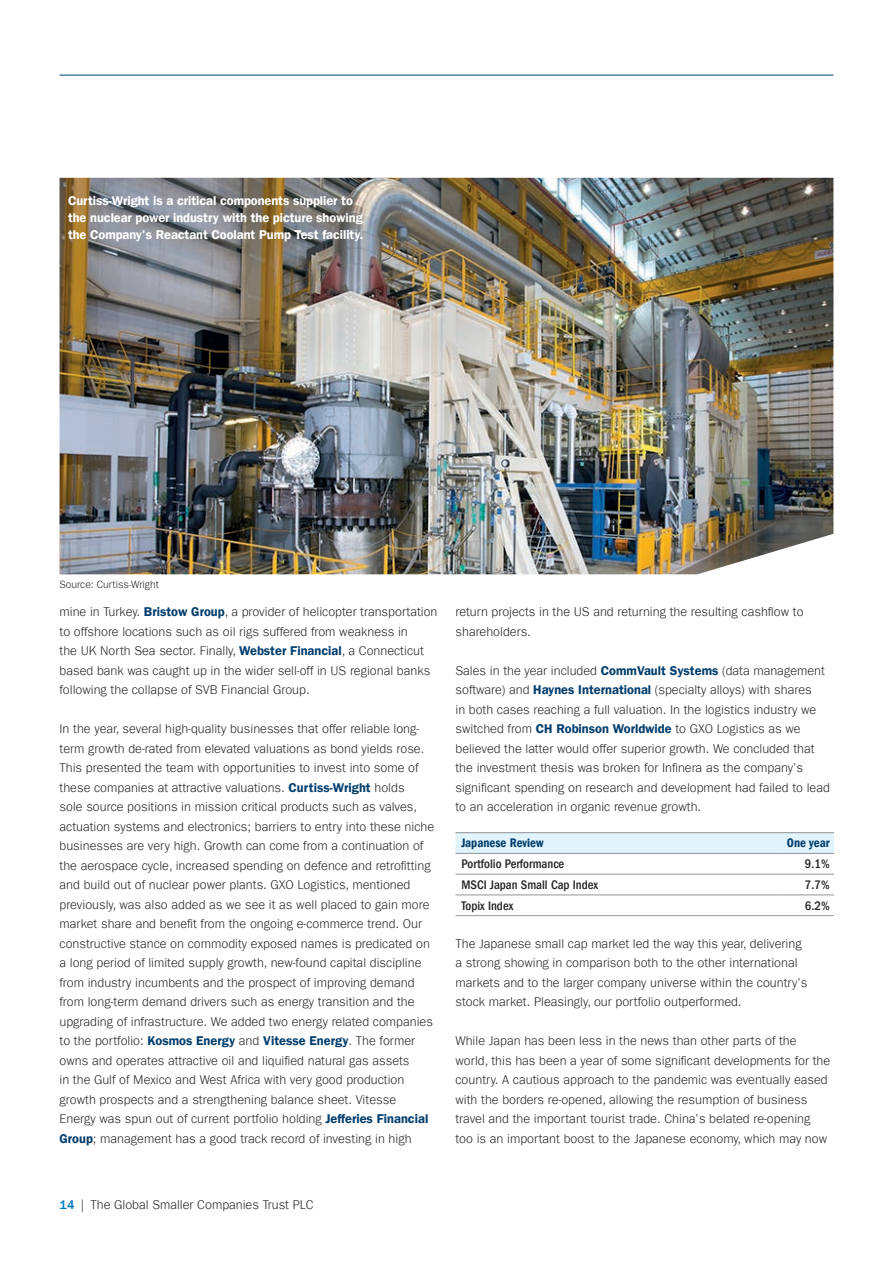
<style>
.page{position:relative;width:893px;height:1263px;background:#fff}
.page>*{position:absolute;margin:0;border:0;box-sizing:border-box;transform-origin:0 0}
.t1{font:300 12.75px/19.5px "ITC Frank Gofor Ameriprise";color:#231f20}
.t2{font:12.75px/16.8px "ITC Frank Gofor Ameriprise Dm";letter-spacing:-.005em;color:#fff}
.t3{font:500 condensed 12.75px "ITC Frank Gofor Ameriprise";color:#231f20}
.t4{font:12.75px "ITC Frank Gofor Ameriprise Dm Cn";color:#003d6d}
.t5{font:300 10.5px "ITC Frank Gofor Ameriprise";letter-spacing:-.005em;color:#231f20}
.s1{font-family:"ITC Frank Gofor Ameriprise Dm";font-weight:400;color:#003d6d}
.s2{font-weight:500;color:#0079c2}
</style>
<div class="page">
<hr style="left:60px;top:75px;width:773px;height:1px;background:#003d6d">
<svg style="left:455px;top:833px;width:379px;height:62px"></svg>
<hr style="left:455px;top:874px;width:328px;height:1px;background:#939598">
<hr style="left:783px;top:874px;width:51px;height:1px;background:#939598">
<hr style="left:455px;top:895px;width:328px;height:1px;background:#939598">
<hr style="left:783px;top:895px;width:51px;height:1px;background:#939598">
<hr style="left:455px;top:915px;width:328px;height:1px;background:#939598">
<hr style="left:783px;top:915px;width:51px;height:1px;background:#939598">
<hr style="left:455px;top:832px;width:328px;height:1px;background:#939598">
<hr style="left:783px;top:832px;width:51px;height:1px;background:#939598">
<hr style="left:455px;top:853px;width:328px;height:1px;background:#939598">
<hr style="left:783px;top:853px;width:51px;height:1px;background:#939598">
<img style="left:60px;top:178px;width:773px;height:396px">
<p class="t2" style="left:68px;top:193px;width:297px">Curtiss-Wright is a critical components supplier to the nuclear power industry with the picture showing the Company's Reactant Coolant Pump Test facility.</p>
<p class="t5" style="left:60px;top:579px;width:101px">Source: Curtiss-Wright</p>
<p class="t1" style="left:60px;top:602px;width:379px">mine in Turkey. <span class="s1">Bristow Group</span>, a provider of helicopter transportation to offshore locations such as oil rigs suffered from weakness in<br>the UK North Sea sector. Finally, <span class="s1">Webster Financial</span>, a Connecticut based bank was caught up in the wider sell-off in US regional banks following the collapse of SVB Financial Group.</p>
<p class="t1" style="left:60px;top:719px;width:376px">In the year, several high-quality businesses that offer reliable long&shy;term growth de-rated from elevated valuations as bond yields rose.<br>This presented the team with opportunities to invest into some of these companies at attractive valuations. <span class="s1">Curtiss-Wright</span> holds<br>sole source positions in mission critical products such as valves, actuation systems and electronics; barriers to entry into these niche businesses are very high. Growth can come from a continuation of the aerospace cycle, increased spending on defence and retrofitting and build out of nuclear power plants. GXO Logistics, mentioned previously, was also added as we see it as well placed to gain more market share and benefit from the ongoing e-commerce trend. Our constructive stance on commodity exposed names is predicated on a long period of limited supply growth, new-found capital discipline from industry incumbents and the prospect of improving demand from long-term demand drivers such as energy transition and the upgrading of infrastructure. We added two energy related companies to the portfolio: <span class="s1">Kosmos Energy</span> and <span class="s1">Vitesse Energy</span>. The former owns and operates attractive oil and liquified natural gas assets<br>in the Gulf of Mexico and West Africa with very good production growth prospects and a strengthening balance sheet. Vitesse Energy was spun out of current portfolio holding <span class="s1">Jefferies Financial Group</span>; management has a good track record of investing in high</p>
<p class="t1" style="left:455px;top:602px;width:350px">return projects in the US and returning the resulting cashflow to shareholders.</p>
<p class="t1" style="left:455px;top:661px;width:376px">Sales in the year included <span class="s1">CommVault Systems</span> (data management software) and <span class="s1">Haynes International</span> (specialty alloys) with shares<br>in both cases reaching a full valuation. In the logistics industry we switched from <span class="s1">CH Robinson Worldwide</span> to GXO Logistics as we believed the latter would offer superior growth. We concluded that the investment thesis was broken for Infinera as the company’s significant spending on research and development had failed to lead to an acceleration in organic revenue growth.</p>
<p class="t4" style="left:461px;top:836px;width:83px">Japanese Review</p>
<p class="t4" style="left:787px;top:836px;width:44px">One year</p>
<p class="t3" style="left:461px;top:857px;width:104px">Portfolio Performance</p>
<p class="t3" style="left:805px;top:857px;width:26px">9.1%</p>
<p class="t3" style="left:461px;top:877px;width:138px">MSCI Japan Small Cap Index</p>
<p class="t3" style="left:805px;top:877px;width:26px">7.7%</p>
<p class="t3" style="left:461px;top:898px;width:53px">Topix Index</p>
<p class="t3" style="left:805px;top:898px;width:26px">6.2%</p>
<p class="t1" style="left:455px;top:934px;width:353px">The Japanese small cap market led the way this year, delivering a strong showing in comparison both to the other international markets and to the larger company universe within the country’s stock market. Pleasingly, our portfolio outperformed.</p>
<p class="t1" style="left:455px;top:1031px;width:376px">While Japan has been less in the news than other parts of the world, this has been a year of some significant developments for the country. A cautious approach to the pandemic was eventually eased with the borders re-opened, allowing the resumption of business travel and the important tourist trade. China’s belated re-opening too is an important boost to the Japanese economy, which may now</p>
<p class="t1" style="left:60px;top:1195px;width:256px"><span class="s2">14</span> | The Global Smaller Companies Trust PLC</p>
</div>
